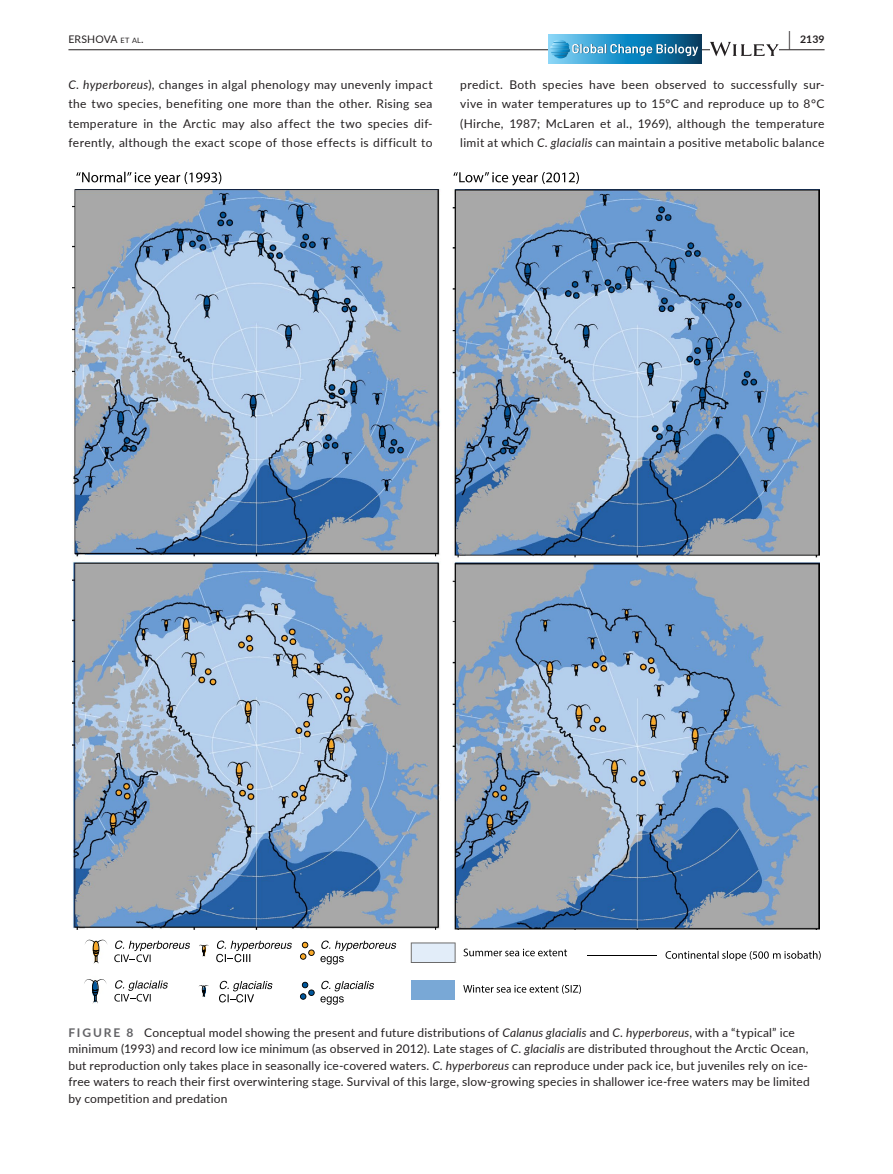
<style>
.page{position:relative;width:893px;height:1174px;background:#fff}
.page>*{position:absolute;margin:0;border:0;box-sizing:border-box;transform-origin:0 0}
.t1{font:12px/19.5px "Lato";letter-spacing:.015em;color:#231f20;text-align:justify}
.t2{font:10.5px "Lato";letter-spacing:.01em;color:#231f20}
.t3{font:700 10.5px "Lato";color:#231f20}
.s1{font-size:7.35px}
.s2{font-size:19.5px}
.s3{font-style:italic}
.s4{font-weight:700;color:#636366}
</style>
<div class="page">
<hr style="left:68px;top:49px;width:756px;height:1px;background:#231f20">
<svg style="left:548px;top:34px;width:153px;height:30px;background:#2b8dbd"></svg>
<svg style="left:550px;top:40px;width:149px;height:18px;background:#4999c2"></svg>
<svg style="left:710px;top:42px;width:69px;height:14px"></svg>
<img style="left:93px;top:956px;width:112px;height:46px">
<img style="left:72px;top:189px;width:748px;height:741px">
<svg style="left:76px;top:172px;width:503px;height:13px"></svg>
<svg style="left:84px;top:979px;width:23px;height:24px"></svg>
<svg style="left:199px;top:944px;width:10px;height:12px"></svg>
<svg style="left:199px;top:985px;width:10px;height:11px"></svg>
<svg style="left:85px;top:939px;width:22px;height:24px"></svg>
<svg style="left:464px;top:948px;width:103px;height:8px"></svg>
<svg style="left:463px;top:984px;width:118px;height:10px"></svg>
<svg style="left:665px;top:950px;width:156px;height:11px"></svg>
<svg style="left:411px;top:942px;width:45px;height:21px"></svg>
<div style="left:411px;top:980px;width:44px;height:20px;background:#79a8d6"></div>
<svg style="left:300px;top:940px;width:96px;height:24px"></svg>
<svg style="left:300px;top:980px;width:74px;height:24px"></svg>
<hr style="left:587px;top:955px;width:69px;height:1px;background:#000">
<svg style="left:114px;top:940px;width:76px;height:22px"></svg>
<svg style="left:114px;top:980px;width:54px;height:21px"></svg>
<svg style="left:216px;top:940px;width:76px;height:22px"></svg>
<svg style="left:219px;top:980px;width:53px;height:22px"></svg>
<p class="t2" style="left:68px;top:31px;width:77px">ERSHOVA <span class="s1">et al</span>.</p>
<p class="t3" style="left:789px;top:31px;width:37px"><span class="s2">|</span> 2139</p>
<p class="t1" style="left:68px;top:74px;width:366px"><span class="s3">C. hyperboreus</span>), changes in algal phenology may unevenly impact the two species, benefiting one more than the other. Rising sea temperature in the Arctic may also affect the two species dif&shy;ferently, although the exact scope of those effects is difficult to</p>
<p class="t1" style="left:460px;top:74px;width:366px">predict. Both species have been observed to successfully sur&shy;vive in water temperatures up to 15°C and reproduce up to 8°C (Hirche, 1987; McLaren et al., 1969), although the temperature limit at which <span class="s3">C. glacialis</span> can maintain a positive metabolic balance</p>
<p class="t1" style="left:68px;top:1023px;width:743px;line-height:16.5px;text-align:left"><span class="s4">FIGURE 8</span> Conceptual model showing the present and future distributions of <span class="s3">Calanus glacialis</span> and <span class="s3">C. hyperboreus</span>, with a “typical” ice minimum (1993) and record low ice minimum (as observed in 2012). Late stages of <span class="s3">C. glacialis</span> are distributed throughout the Arctic Ocean, but reproduction only takes place in seasonally ice-covered waters. <span class="s3">C. hyperboreus</span> can reproduce under pack ice, but juveniles rely on ice&shy;free waters to reach their first overwintering stage. Survival of this large, slow-growing species in shallower ice-free waters may be limited by competition and predation</p>
</div>
